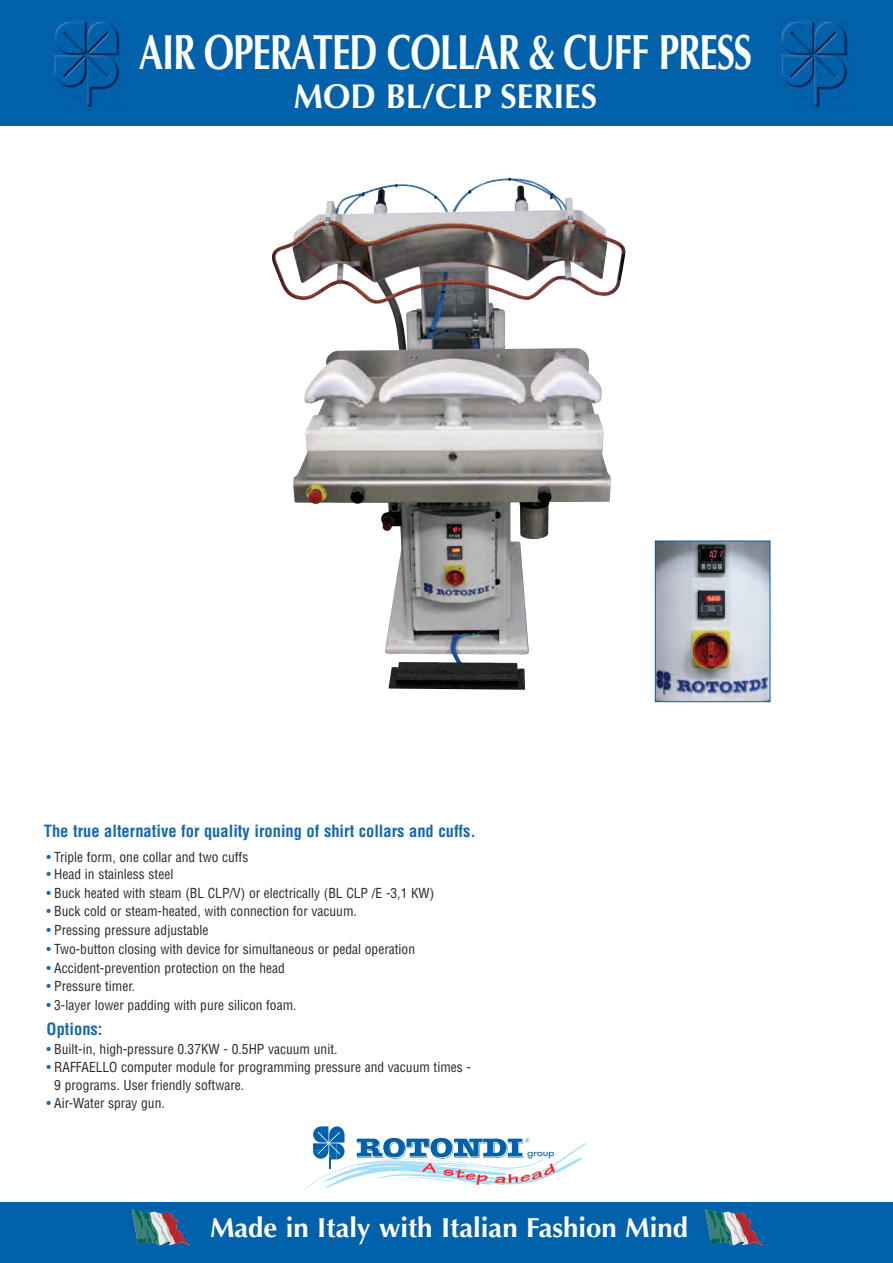
<style>
.page{position:relative;width:893px;height:1263px;background:#fff}
.page>*{position:absolute;margin:0;border:0;box-sizing:border-box;transform-origin:0 0}
.t1{font:700 49.5px "Optima";letter-spacing:-.03em;color:#fff;scale:.74 1}
.t2{font:700 34.5px "Optima";color:#fff;scale:.95 1}
.t3{font:700 27.6px "Optima";color:#fff}
.t4{font:700 condensed 16.5px "Helvetica";color:#1469b2}
.t5{font:condensed 13.5px/17.2px "Helvetica";color:#2b262a}
.s1{color:#1469b2}
</style>
<div class="page">
<div style="left:0;top:0;width:893px;height:126px;background:#0161aa"></div>
<img style="left:54px;top:21px;width:66px;height:87px">
<img style="left:781px;top:21px;width:67px;height:87px">
<div style="left:0;top:1202px;width:893px;height:61px;background:#0161aa"></div>
<svg style="left:306px;top:1126px;width:281px;height:63px"></svg>
<svg style="left:132px;top:1209px;width:58px;height:36px"></svg>
<svg style="left:705px;top:1209px;width:58px;height:36px"></svg>
<img style="left:272px;top:178px;width:354px;height:491px">
<img style="left:657px;top:542px;width:111px;height:158px">
<div style="left:655px;top:540px;width:115px;height:162px;border:1px solid #0161aa"></div>
<h1 class="t1" style="left:139px;top:23px;width:831px">AIR OPERATED COLLAR &amp; CUFF PRESS</h1>
<h2 class="t2" style="left:294px;top:76px;width:321px">MOD BL/CLP SERIES</h2>
<p class="t4" style="left:44px;top:821px;width:434px">The true alternative for quality ironing of shirt collars and cuffs.</p>
<p class="t5" style="left:47px;top:848px;width:203px"><span class="s1">•</span> Triple form, one collar and two cuffs</p>
<p class="t5" style="left:47px;top:865px;width:128px"><span class="s1">•</span> Head in stainless steel</p>
<p class="t5" style="left:47px;top:884px;width:389px"><span class="s1">•</span> Buck heated with steam (BL CLP/V) or electrically (BL CLP /E -3,1 KW)</p>
<p class="t5" style="left:47px;top:903px;width:312px"><span class="s1">•</span> Buck cold or steam-heated, with connection for vacuum.</p>
<p class="t5" style="left:47px;top:922px;width:164px"><span class="s1">•</span> Pressing pressure adjustable</p>
<p class="t5" style="left:47px;top:940px;width:370px"><span class="s1">•</span> Two-button closing with device for simultaneous or pedal operation</p>
<p class="t5" style="left:47px;top:959px;width:240px"><span class="s1">•</span> Accident-prevention protection on the head</p>
<p class="t5" style="left:47px;top:978px;width:90px"><span class="s1">•</span> Pressure timer.</p>
<p class="t5" style="left:47px;top:997px;width:251px"><span class="s1">•</span> 3-layer lower padding with pure silicon foam.</p>
<p class="t4" style="left:47px;top:1019px;width:57px">Options:</p>
<p class="t5" style="left:47px;top:1040px;width:292px"><span class="s1">•</span> Built-in, high-pressure 0.37KW - 0.5HP vacuum unit.</p>
<p class="t5" style="left:54px;top:1059px;width:418px;text-indent:-8px"><span class="s1">•</span> RAFFAELLO computer module for programming pressure and vacuum times -<br>9 programs. User friendly software.</p>
<p class="t5" style="left:47px;top:1095px;width:120px"><span class="s1">•</span> Air-Water spray gun.</p>
<h3 class="t3" style="left:210px;top:1211px;width:480px">Made in Italy with Italian Fashion Mind</h3>
</div>
